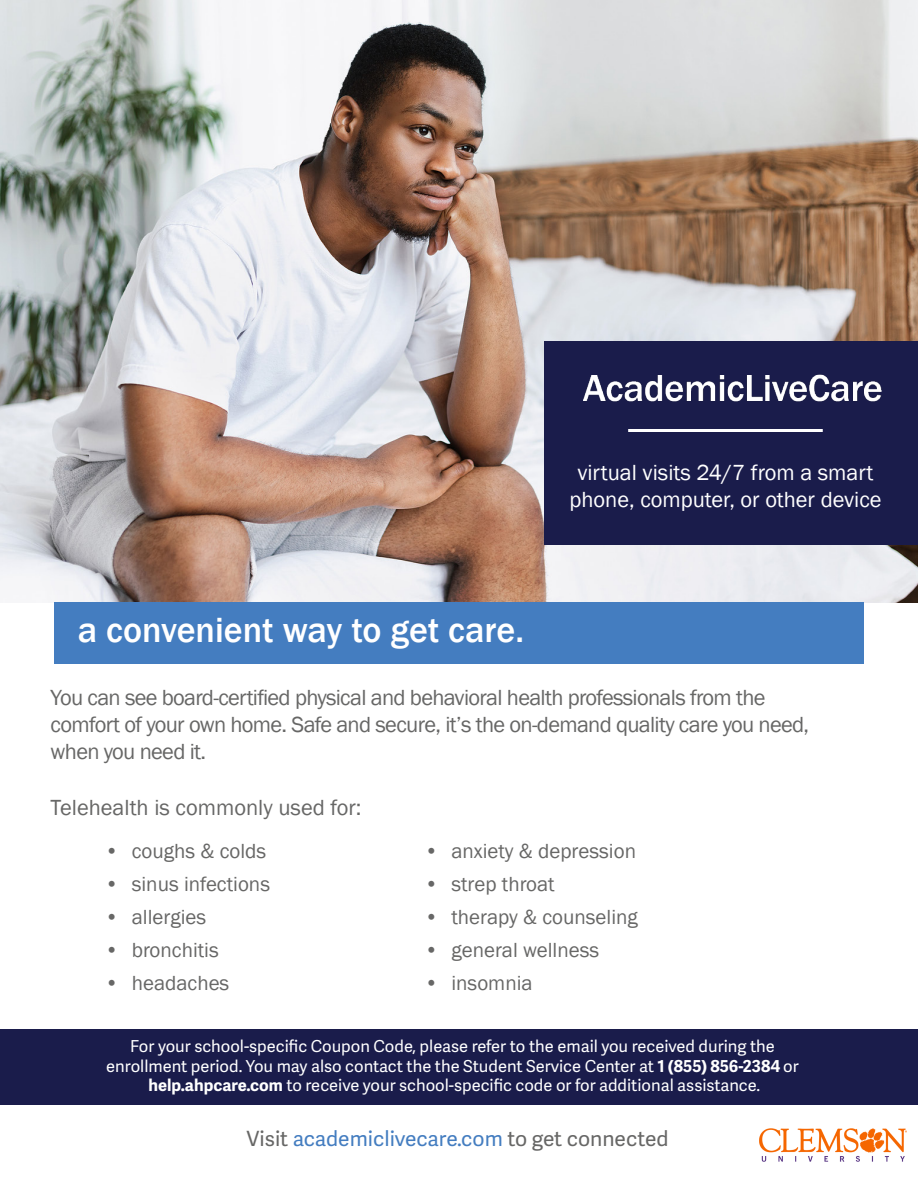
<style>
.page{position:relative;width:918px;height:1188px;background:#fff}
.page>*{position:absolute;margin:0;border:0;box-sizing:border-box;transform-origin:0 0}
.t1{font:500 36px "Franklin Gothic";color:#fff}
.t2{font:22.5px/27px "Franklin Gothic";letter-spacing:-.03em;color:#676766}
.t3{font:22.5px/27px "Franklin Gothic";color:#fff;text-align:center}
.t4{font:22.5px "Franklin Gothic";color:#676766}
.t5{font:21px "Franklin Gothic";color:#676766}
.t6{font:21px "Adelle Sans";color:#447dc0}
.t7{font:16.5px "Adelle Sans";color:#fff}
.s1{font-weight:700}
.s2{color:#676766}
</style>
<div class="page">
<img style="left:0;top:0;width:918px;height:603px">
<div style="left:54px;top:603px;width:810px;height:61px;background:#447dc0"></div>
<div style="left:0;top:1029px;width:918px;height:76px;background:#1a1c4b"></div>
<div style="left:544px;top:341px;width:374px;height:203px;background:#1a1c4b"></div>
<hr style="left:628px;top:429px;width:195px;height:3px;background:#fff">
<img style="left:583px;top:374px;width:298px;height:28px">
<img style="left:760px;top:1128px;width:147px;height:34px">
<p class="t1" style="left:78px;top:608px;width:448px">a convenient way to get care.</p>
<p class="t3" style="left:569px;top:459px;width:314px">virtual visits 24/7 from a smart phone, computer, or other device</p>
<p class="t2" style="left:51px;top:684px;width:760px">You can see board-certified physical and behavioral health professionals from the comfort of your own home. Safe and secure, it’s the on-demand quality care you need, when you need it.</p>
<p class="t4" style="left:51px;top:793px;width:312px">Telehealth is commonly used for:</p>
<p class="t5" style="left:105px;top:838px;width:163px">• coughs &amp; colds</p>
<p class="t5" style="left:105px;top:871px;width:167px">• sinus infections</p>
<p class="t5" style="left:105px;top:904px;width:103px">• allergies</p>
<p class="t5" style="left:105px;top:937px;width:116px">• bronchitis</p>
<p class="t5" style="left:105px;top:970px;width:126px">• headaches</p>
<p class="t5" style="left:424px;top:838px;width:213px">• anxiety &amp; depression</p>
<p class="t5" style="left:424px;top:871px;width:132px">• strep throat</p>
<p class="t5" style="left:424px;top:904px;width:215px">• therapy &amp; counseling</p>
<p class="t5" style="left:424px;top:937px;width:176px">• general wellness</p>
<p class="t5" style="left:424px;top:970px;width:110px">• insomnia</p>
<p class="t7" style="left:130px;top:1034px;width:646px">For your school-specific Coupon Code, please refer to the email you received during the</p>
<p class="t7" style="left:106px;top:1054px;width:694px">enrollment period. You may also contact the the Student Service Center at <span class="s1">1 (855) 856-2384</span> or</p>
<p class="t7" style="left:149px;top:1073px;width:613px"><span class="s1">help.ahpcare.com</span> to receive your school-specific code or for additional assistance.</p>
<p class="t6" style="left:247px;top:1123px;width:424px"><span class="s2">Visit</span> academiclivecare.com <span class="s2">to get connected</span></p>
</div>
